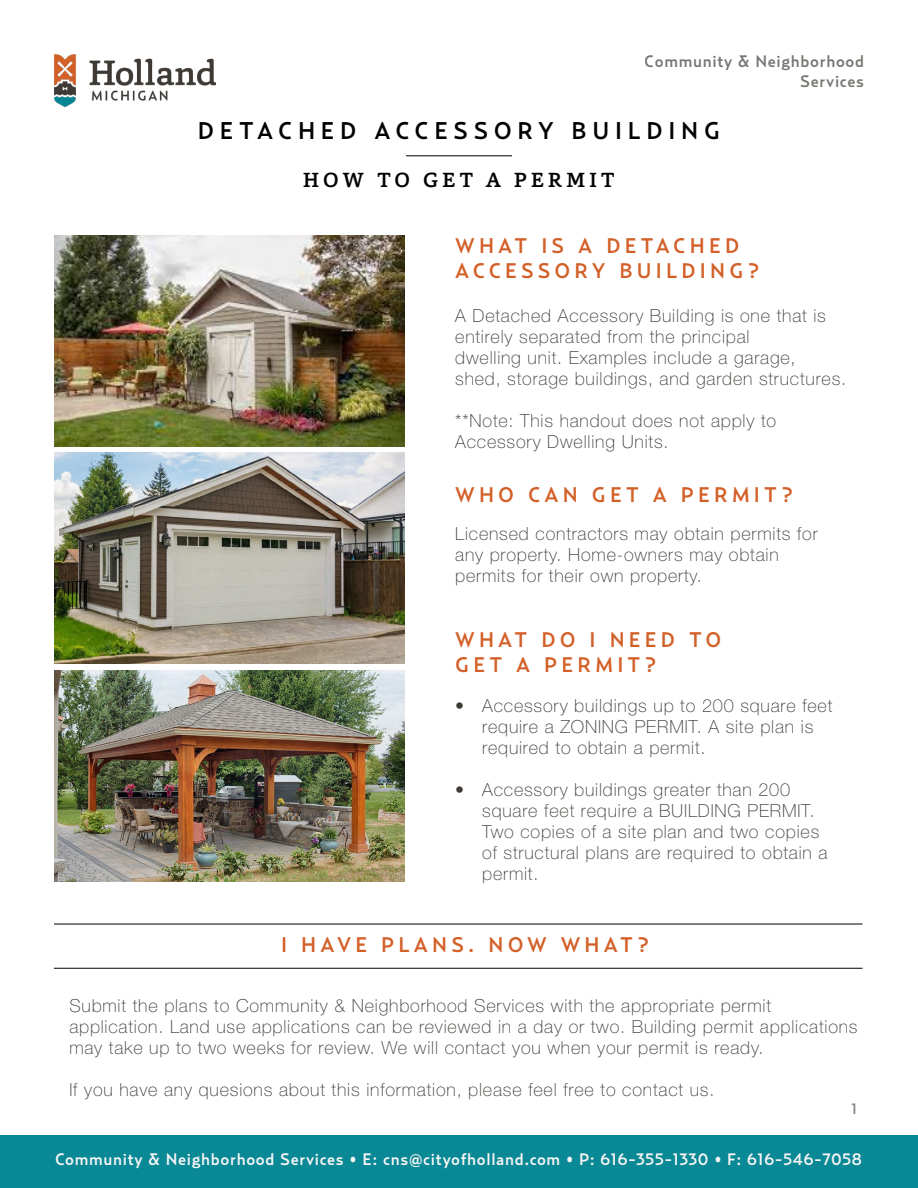
<style>
.page{position:relative;width:918px;height:1188px;background:#fff}
.page>*{position:absolute;margin:0;border:0;box-sizing:border-box;transform-origin:0 0}
.t1{font:500 24px "Relay";letter-spacing:.24em;color:#000}
.t2{font:500 21px/25.2px "Relay";letter-spacing:.2em;color:#d36028}
.t3{font:500 21px "Capita";letter-spacing:.195em;color:#000}
.t4{font:100 18px/21px "Helvetica Neue";letter-spacing:.045em;color:#3e3a35}
.t5{font:500 16.5px "Relay";letter-spacing:.04em;color:#f7f5f5}
.t6{font:500 16.5px/19.8px "Relay";letter-spacing:.04em;color:#3e3a35;text-align:right}
.t7{font:500 15px "Relay";color:#868787}
</style>
<div class="page">
<div style="left:0;top:1136px;width:918px;height:52px;background:#098995"></div>
<img style="left:54px;top:54px;width:162px;height:53px">
<img style="left:54px;top:236px;width:351px;height:211px">
<img style="left:54px;top:453px;width:351px;height:210px">
<img style="left:54px;top:670px;width:351px;height:211px">
<hr style="left:406px;top:156px;width:106px;height:1px;background:#000">
<hr style="left:54px;top:968px;width:808px;height:1px;background:#000">
<hr style="left:54px;top:924px;width:808px;height:1px;background:#000">
<p class="t6" style="left:645px;top:51px;width:221px">Community &amp; Neighborhood<br>Services</p>
<h1 class="t1" style="left:198px;top:116px;width:524px">DETACHED ACCESSORY BUILDING</h1>
<p class="t3" style="left:303px;top:166px;width:313px">HOW TO GET A PERMIT</p>
<p class="t2" style="left:455px;top:232px;width:306px">WHAT IS A DETACHED<br>ACCESSORY BUILDING?</p>
<p class="t4" style="left:455px;top:305px;width:392px">A Detached Accessory Building is one that is entirely separated from the principal<br>dwelling unit. Examples include a garage,<br>shed, storage buildings, and garden structures.</p>
<p class="t4" style="left:455px;top:410px;width:322px">**Note: This handout does not apply to<br>Accessory Dwelling Units.</p>
<p class="t2" style="left:455px;top:482px;width:340px">WHO CAN GET A PERMIT?</p>
<p class="t4" style="left:455px;top:523px;width:364px">Licensed contractors may obtain permits for any property. Home-owners may obtain permits for their own property.</p>
<p class="t2" style="left:455px;top:626px;width:268px">WHAT DO I NEED TO<br>GET A PERMIT?</p>
<p class="t4" style="left:482px;top:695px;width:352px;text-indent:-27px">• Accessory buildings up to 200 square feet require a ZONING PERMIT. A site plan is required to obtain a permit.</p>
<p class="t4" style="left:482px;top:779px;width:347px;text-indent:-27px">• Accessory buildings greater than 200 square feet require a BUILDING PERMIT.<br>Two copies of a site plan and two copies of structural plans are required to obtain a permit.</p>
<p class="t2" style="left:281px;top:932px;width:370px">I HAVE PLANS. NOW WHAT?</p>
<p class="t4" style="left:69px;top:995px;width:790px">Submit the plans to Community &amp; Neighborhood Services with the appropriate permit application. Land use applications can be reviewed in a day or two. Building permit applications may take up to two weeks for review. We will contact you when your permit is ready.</p>
<p class="t4" style="left:69px;top:1079px;width:647px">If you have any quesions about this information, please feel free to contact us.</p>
<p class="t7" style="left:852px;top:1100px;width:7px">1</p>
<p class="t5" style="left:55px;top:1149px;width:808px">Community &amp; Neighborhood Services • E: cns@cityofholland.com • P: 616-355-1330 • F: 616-546-7058</p>
</div>
